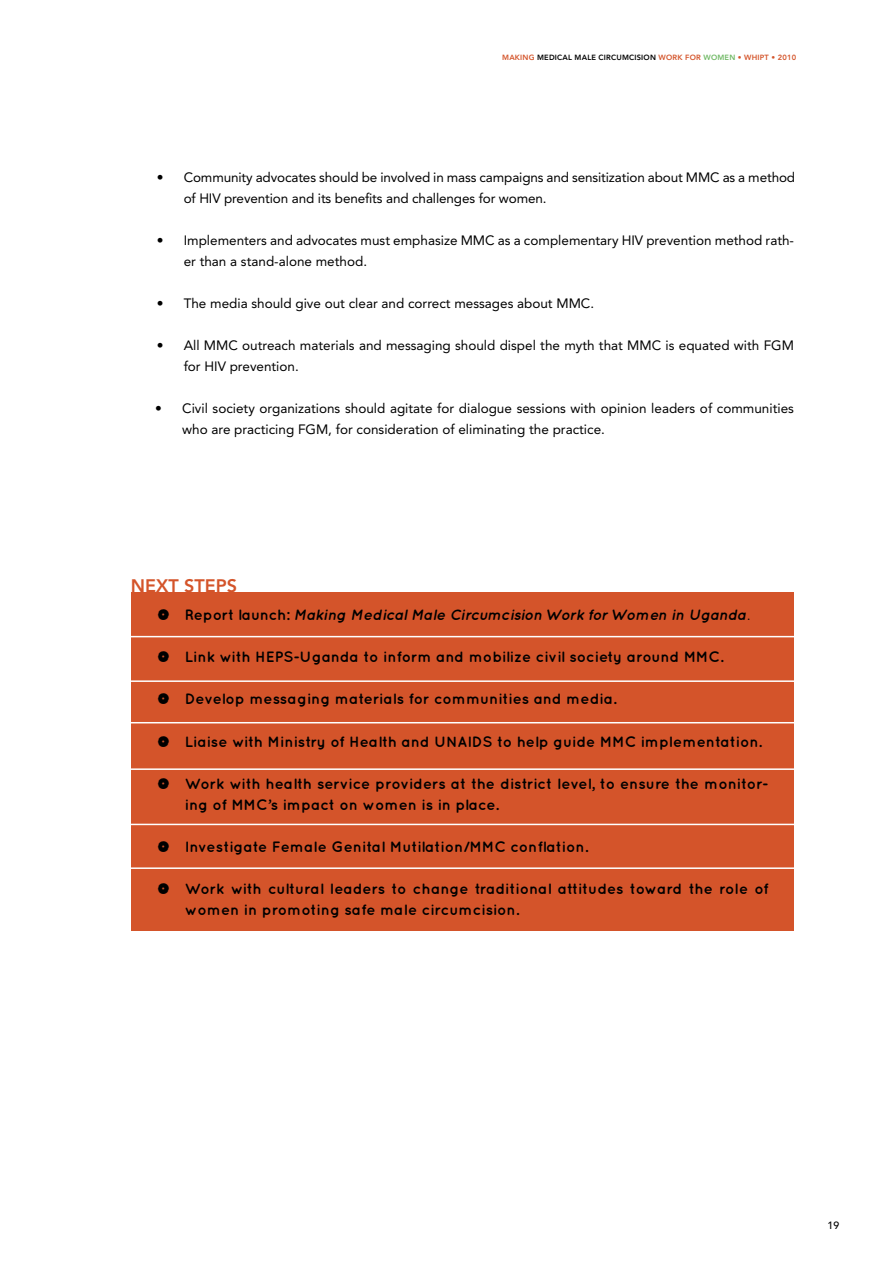
<style>
.page{position:relative;width:893px;height:1263px;background:#fff}
.page>*{position:absolute;margin:0;border:0;box-sizing:border-box;transform-origin:0 0}
.t1{font:800 18px "Avenir";color:#d4542a}
.t2{font:700 15px/21px "Quicksand";color:#000}
.t3{font:italic 700 15px "Quicksand";letter-spacing:-.01em;color:#000}
.t4{font:13.5px/21px "Avenir";color:#000}
.t5{font:500 10.5px "Avenir";color:#000}
.t6{font:800 7.5px "Avenir";letter-spacing:.025em;color:#d4542a}
.s1{color:#000}
.s2{color:#70b965}
.s3{font-family:"Backspacer Round";font-weight:400;font-style:normal;font-size:13.5px}
.s4{font-style:normal}
.s5{font-family:"Backspacer Round";font-weight:400;font-size:13.5px}
</style>
<div class="page">
<div style="left:131px;top:592px;width:663px;height:338px;background:#d4542a"></div>
<hr style="left:125px;top:722px;width:674px;height:1px;background:#fff">
<hr style="left:125px;top:680px;width:674px;height:2px;background:#fff">
<hr style="left:125px;top:636px;width:674px;height:1px;background:#fff">
<hr style="left:125px;top:768px;width:674px;height:2px;background:#fff">
<hr style="left:126px;top:824px;width:674px;height:1px;background:#fff">
<hr style="left:130px;top:867px;width:674px;height:2px;background:#fff">
<p class="t6" style="left:502px;top:53px;width:295px">MAKING <span class="s1">MEDICAL MALE CIRCUMCISION</span> WORK FOR <span class="s2">WOMEN</span> • WHIPT • 2010</p>
<p class="t4" style="left:184px;top:167px;width:613px;text-indent:-27px">• Community advocates should be involved in mass campaigns and sensitization about MMC as a method of HIV prevention and its benefits and challenges for women.</p>
<p class="t4" style="left:184px;top:230px;width:612px;text-indent:-27px">• Implementers and advocates must emphasize MMC as a complementary HIV prevention method rath&shy;er than a stand-alone method.</p>
<p class="t4" style="left:157px;top:293px;width:439px">• The media should give out clear and correct messages about MMC.</p>
<p class="t4" style="left:184px;top:335px;width:612px;text-indent:-27px">• All MMC outreach materials and messaging should dispel the myth that MMC is equated with FGM for HIV prevention.</p>
<p class="t4" style="left:182px;top:398px;width:613px;text-indent:-27px">• Civil society organizations should agitate for dialogue sessions with opinion leaders of communities who are practicing FGM, for consideration of eliminating the practice.</p>
<h1 class="t1" style="left:131px;top:575px;width:108px">NEXT STEPS</h1>
<p class="t3" style="left:158px;top:606px;width:594px"><span class="s3">•</span> <span class="s4">Report launch:</span> Making Medical Male Circumcision Work for Women in Uganda.</p>
<p class="t2" style="left:158px;top:646px;width:567px"><span class="s5">•</span> Link with HEPS-Uganda to inform and mobilize civil society around MMC.</p>
<p class="t2" style="left:158px;top:688px;width:460px"><span class="s5">•</span> Develop messaging materials for communities and media.</p>
<p class="t2" style="left:158px;top:730px;width:606px"><span class="s5">•</span> Liaise with Ministry of Health and UNAIDS to help guide MMC implementation.</p>
<p class="t2" style="left:185px;top:772px;width:585px;text-indent:-27px"><span class="s5">•</span> Work with health service providers at the district level, to ensure the monitor&shy;ing of MMC’s impact on women is in place.</p>
<p class="t2" style="left:158px;top:835px;width:432px"><span class="s5">•</span> Investigate Female Genital Mutilation/MMC conflation.</p>
<p class="t2" style="left:185px;top:877px;width:585px;text-indent:-27px"><span class="s5">•</span> Work with cultural leaders to change traditional attitudes toward the role of women in promoting safe male circumcision.</p>
<p class="t5" style="left:827px;top:1219px;width:13px">19</p>
</div>
